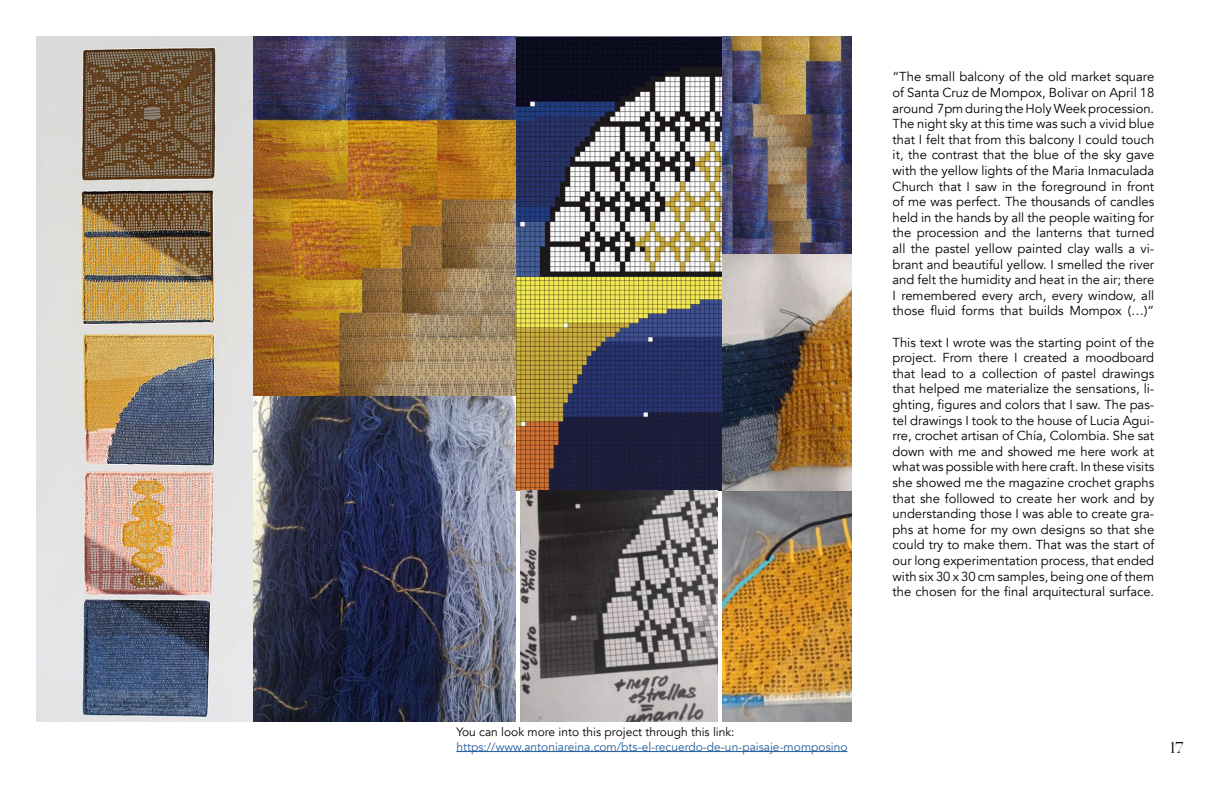
<style>
.page{position:relative;width:1224px;height:792px;background:#fff}
.page>*{position:absolute;margin:0;border:0;box-sizing:border-box;transform-origin:0 0}
.t1{font:16px "Ogg";color:#000}
.t2{font:13px/15.6px "Avenir";color:#000;text-align:justify}
.t3{font:12px "Avenir";color:#245d9c}
.t4{font:12px "Avenir";color:#000}
</style>
<div class="page">
<hr style="left:456px;top:751px;width:391px;height:1px;background:#245d9c">
<img style="left:516px;top:277px;width:206px;height:214px">
<img style="left:36px;top:36px;width:480px;height:685px">
<img style="left:520px;top:491px;width:198px;height:230px">
<img style="left:722px;top:36px;width:130px;height:685px">
<img style="left:516px;top:36px;width:206px;height:241px">
<p class="t2" style="left:893px;top:69px;width:263px">“The small balcony of the old market square of Santa Cruz de Mompox, Bolivar on April 18 around 7pm during the Holy Week procession.<br>The night sky at this time was such a vivid blue that I felt that from this balcony I could touch it, the contrast that the blue of the sky gave with the yellow lights of the Maria Inmaculada Church that I saw in the foreground in front of me was perfect. The thousands of candles held in the hands by all the people waiting for the procession and the lanterns that turned all the pastel yellow painted clay walls a vi&shy;brant and beautiful yellow. I smelled the river and felt the humidity and heat in the air; there I remembered every arch, every window, all those fluid forms that builds Mompox (…)”</p>
<p class="t2" style="left:893px;top:335px;width:263px">This text I wrote was the starting point of the project. From there I created a moodboard that lead to a collection of pastel drawings that helped me materialize the sensations, li&shy;ghting, figures and colors that I saw. The pas&shy;tel drawings I took to the house of Lucia Agui&shy;rre, crochet artisan of Chía, Colombia. She sat down with me and showed me here work at what was possible with here craft. In these visits she showed me the magazine crochet graphs that she followed to create her work and by understanding those I was able to create gra&shy;phs at home for my own designs so that she could try to make them. That was the start of our long experimentation process, that ended with six 30 x 30 cm samples, being one of them the chosen for the final arquitectural surface.</p>
<p class="t4" style="left:456px;top:725px;width:280px">You can look more into this project through this link:</p>
<p class="t3" style="left:456px;top:739px;width:393px">https://www.antoniareina.com/bts-el-recuerdo-de-un-paisaje-momposino</p>
<p class="t1" style="left:1171px;top:737px;width:15px">17</p>
</div>
